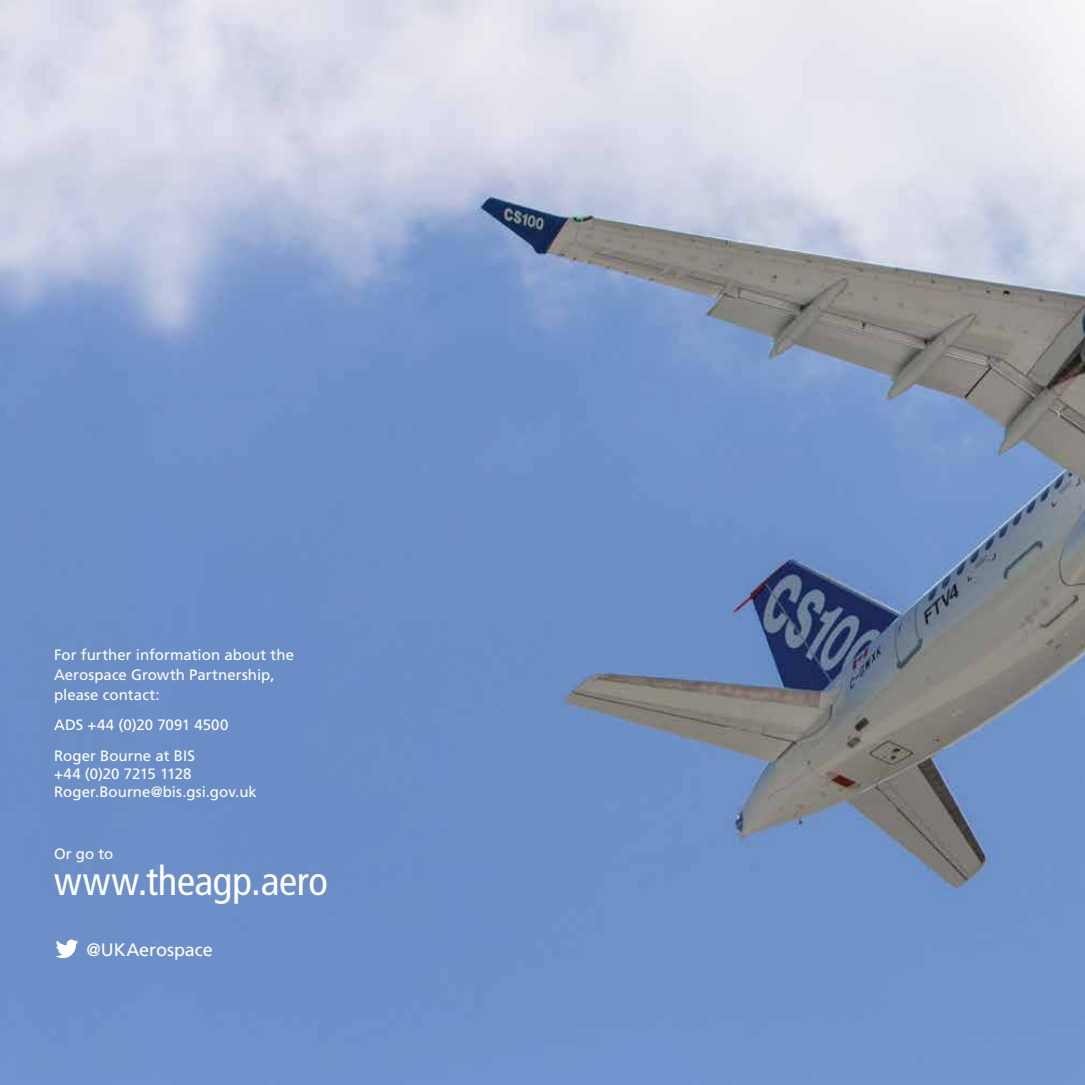
<style>
.page{position:relative;width:1085px;height:1085px;background:#fff}
.page>*{position:absolute;margin:0;border:0;box-sizing:border-box;transform-origin:0 0}
.t1{font:condensed 40.5px "Frutiger LT Std";color:#fff}
.t2{font:18px "Frutiger LT Std";letter-spacing:-.005em;color:#fff}
.t3{font:15px/19.5px "Frutiger LT Std";letter-spacing:.005em;color:#fff}
</style>
<div class="page">
<img style="left:0;top:0;width:1084px;height:1084px">
<svg style="left:56px;top:939px;width:22px;height:18px"></svg>
<p class="t3" style="left:54px;top:645px;width:241px">For further information about the<br>Aerospace Growth Partnership, please contact:</p>
<p class="t3" style="left:54px;top:709px;width:176px;line-height:30.8px">ADS +44 (0)20 7091 4500<br>Roger Bourne at BIS</p>
<p class="t3" style="left:54px;top:764px;width:204px;line-height:18px">+44 (0)20 7215 1128<br>Roger.Bourne@bis.gsi.gov.uk</p>
<p class="t3" style="left:54px;top:843px;width:61px">Or go to</p>
<h1 class="t1" style="left:54px;top:857px;width:275px">www.theagp.aero</h1>
<p class="t2" style="left:86px;top:938px;width:128px">@UKAerospace</p>
</div>
